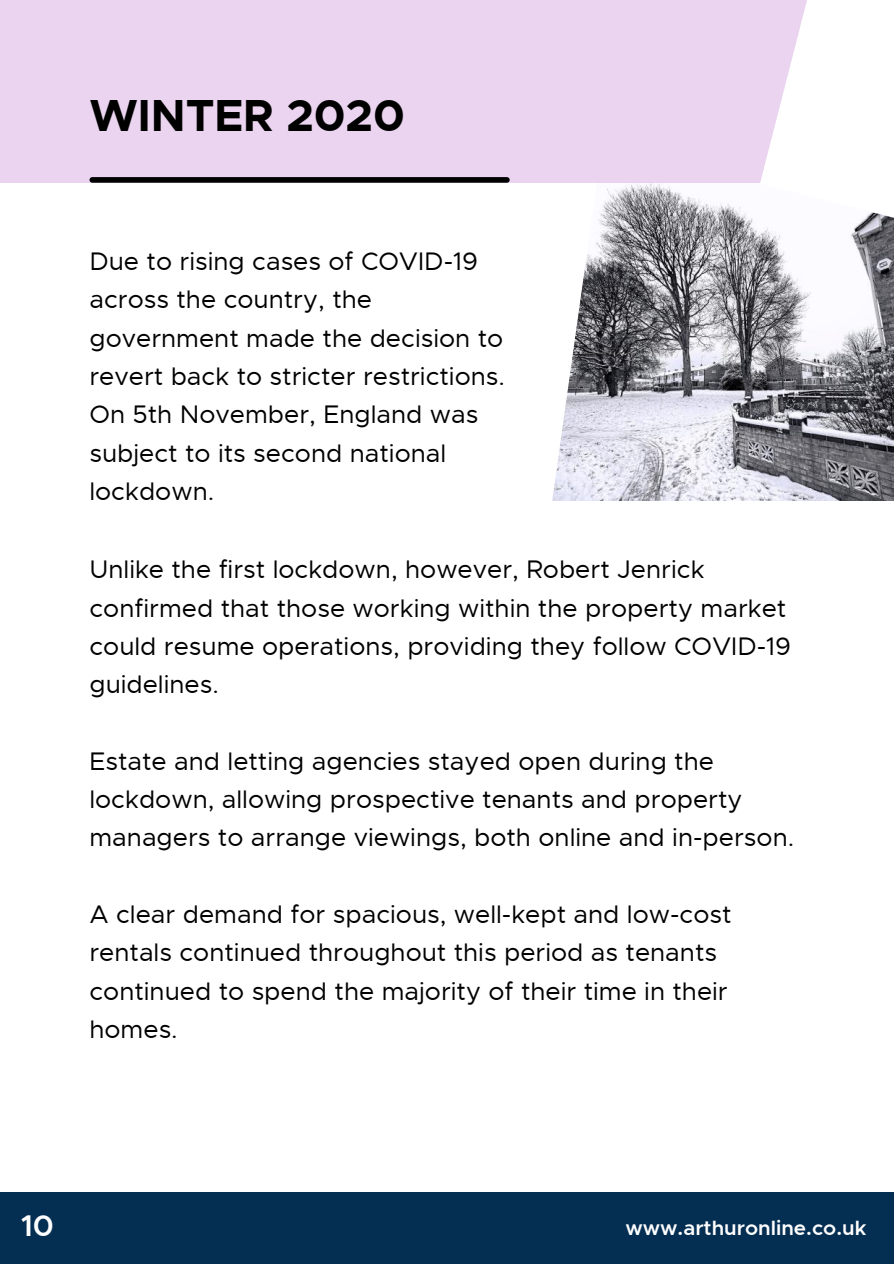
<style>
.page{position:relative;width:894px;height:1264px;background:#fff}
.page>*{position:absolute;margin:0;border:0;box-sizing:border-box;transform-origin:0 0}
.t1{font:700 45px "Metropolis";color:#000}
.t2{font:600 30px "Metropolis";color:#fff}
.t3{font:25.5px/38.2px "Metropolis";color:#000}
.t4{font:600 20.7px "Metropolis";color:#fff}
</style>
<div class="page">
<div style="left:0;top:1192px;width:893px;height:71px;background:#042e52"></div>
<img style="left:599px;top:183px;width:294px;height:317px">
<svg style="left:507px;top:182px;width:92px;height:319px"></svg>
<div style="left:0;top:0;width:893px;height:182px;background:#ebd4f0"></div>
<div style="left:92px;top:177px;width:415px;height:6px;background:#000"></div>
<svg style="left:759px;top:0;width:134px;height:231px"></svg>
<h1 class="t1" style="left:89px;top:87px;width:317px">WINTER 2020</h1>
<p class="t3" style="left:89px;top:242px;width:417px">Due to rising cases of COVID-19 across the country, the government made the decision to revert back to stricter restrictions.<br>On 5th November, England was subject to its second national lockdown.</p>
<p class="t3" style="left:89px;top:550px;width:703px">Unlike the first lockdown, however, Robert Jenrick confirmed that those working within the property market could resume operations, providing they follow COVID-19 guidelines.</p>
<p class="t3" style="left:89px;top:742px;width:706px">Estate and letting agencies stayed open during the lockdown, allowing prospective tenants and property managers to arrange viewings, both online and in-person.</p>
<p class="t3" style="left:89px;top:895px;width:643px">A clear demand for spacious, well-kept and low-cost rentals continued throughout this period as tenants continued to spend the majority of their time in their homes.</p>
<p class="t2" style="left:21px;top:1206px;width:34px">10</p>
<p class="t4" style="left:625px;top:1214px;width:242px">www.arthuronline.co.uk</p>
</div>
